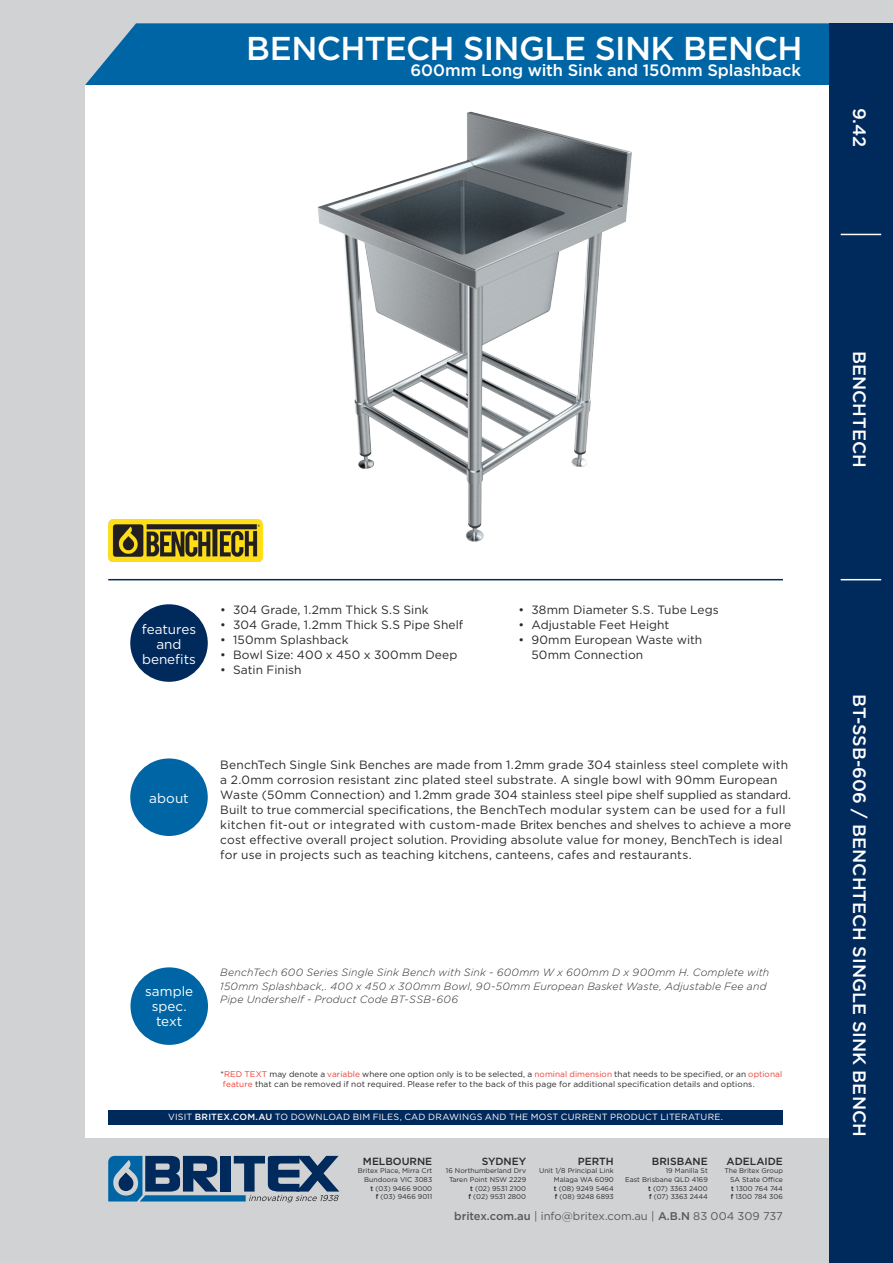
<style>
.page{position:relative;width:893px;height:1263px;background:#d1d2d4}
.page>*{position:absolute;margin:0;border:0;box-sizing:border-box;transform-origin:0 0}
.HEADING_RA{font:500 33px "Gotham";letter-spacing:-.02em;color:#fff}
.banner_text{font:500 18px "Gotham";color:#fff}
.HEADING{font:500 16.5px "Gotham";letter-spacing:-.005em;color:#fff}
.banner_text-2{font:13.5px/15px "Gotham";color:#fff;text-align:center}
.BODY_COPY{font:12px/15px "Gotham";letter-spacing:.01em;color:#2b292a}
.t1{font:11.25px "Gotham";color:#57585a}
.SPECTEXT{font:italic 300 10.5px/13.5px "Gotham";letter-spacing:.02em;color:#2b292a}
.address_city{font:500 10.35px "Gotham";color:#2b292a}
.t2{font:9px "Gotham";letter-spacing:.02em;color:#fff}
.t3{font:8.25px/10.5px "Gotham";letter-spacing:.01em;color:#2b292a}
.address{font:6.9px/8.7px "Gotham";color:#2b292a;text-align:justify}
.address_city-2{font:6.9px/8.7px "Gotham";color:#2b292a;text-align:right}
.s1{color:#ee3e34}
.s2{font-weight:500}
</style>
<div class="page">
<div style="left:85px;top:23px;width:744px;height:62px;background:#0065a4"></div>
<div style="left:85px;top:85px;width:754px;height:1052px;background:#fff"></div>
<div style="left:829px;top:23px;width:64px;height:1240px;background:#00295c"></div>
<div style="left:130px;top:604px;width:78px;height:78px;background:#00295c;border-radius:50%"></div>
<div style="left:130px;top:758px;width:78px;height:78px;background:#0065a4;border-radius:50%"></div>
<div style="left:130px;top:967px;width:78px;height:78px;background:#0065a4;border-radius:50%"></div>
<hr style="left:841px;top:579px;width:40px;height:1px;background:#fff">
<hr style="left:841px;top:234px;width:40px;height:1px;background:#fff">
<div style="left:108px;top:1110px;width:675px;height:14px;background:#00295c"></div>
<svg style="left:108px;top:1156px;width:231px;height:46px"></svg>
<hr style="left:108px;top:579px;width:675px;height:1px;background:#00295c">
<img style="left:108px;top:519px;width:155px;height:42px">
<img style="left:317px;top:111px;width:315px;height:431px">
<p class="HEADING_RA" style="left:246px;top:29px;width:558px">BENCHTECH SINGLE SINK BENCH</p>
<p class="HEADING" style="left:410px;top:61px;width:392px">600mm Long with Sink and 150mm Splashback</p>
<p class="banner_text" style="left:870px;top:108px;width:41px;rotate:90deg">9.42</p>
<p class="banner_text-2" style="left:142px;top:621px;width:56px">features and benefits</p>
<p class="BODY_COPY" style="left:220px;top:602px;width:210px">• 304 Grade, 1.2mm Thick S.S Sink</p>
<p class="BODY_COPY" style="left:220px;top:617px;width:245px">• 304 Grade, 1.2mm Thick S.S Pipe Shelf</p>
<p class="BODY_COPY" style="left:220px;top:632px;width:130px">• 150mm Splashback</p>
<p class="BODY_COPY" style="left:220px;top:647px;width:239px">• Bowl Size: 400 x 450 x 300mm Deep</p>
<p class="BODY_COPY" style="left:220px;top:662px;width:83px">• Satin Finish</p>
<p class="BODY_COPY" style="left:519px;top:602px;width:202px">• 38mm Diameter S.S. Tube Legs</p>
<p class="BODY_COPY" style="left:519px;top:617px;width:152px">• Adjustable Feet Height</p>
<p class="BODY_COPY" style="left:531px;top:632px;width:172px;text-indent:-13px">• 90mm European Waste with<br>50mm Connection</p>
<p class="banner_text-2" style="left:149px;top:790px;width:41px">about</p>
<p class="BODY_COPY" style="left:220px;top:757px;width:572px">BenchTech Single Sink Benches are made from 1.2mm grade 304 stainless steel complete with a 2.0mm corrosion resistant zinc plated steel substrate. A single bowl with 90mm European Waste (50mm Connection) and 1.2mm grade 304 stainless steel pipe shelf supplied as standard.<br>Built to true commercial specifications, the BenchTech modular system can be used for a full kitchen fit-out or integrated with custom-made Britex benches and shelves to achieve a more cost effective overall project solution. Providing absolute value for money, BenchTech is ideal for use in projects such as teaching kitchens, canteens, cafes and restaurants.</p>
<p class="banner_text-2" style="left:145px;top:983px;width:50px">sample spec. text</p>
<p class="SPECTEXT" style="left:220px;top:965px;width:551px">BenchTech 600 Series Single Sink Bench with Sink - 600mm W x 600mm D x 900mm H. Complete with<br>150mm Splashback,. 400 x 450 x 300mm Bowl, 90-50mm European Basket Waste, Adjustable Fee and<br>Pipe Undershelf - Product Code BT-SSB-606</p>
<p class="t3" style="left:220px;top:1068px;width:563px">*<span class="s1">RED TEXT</span> may denote a <span class="s1">variable</span> where one option only is to be selected, a <span class="s1">nominal dimension</span> that needs to be specified, or an <span class="s1">optional feature</span> that can be removed if not required. Please refer to the back of this page for additional specification details and options.</p>
<p class="t2" style="left:168px;top:1112px;width:556px">VISIT <span class="s2">BRITEX.COM.AU</span> TO DOWNLOAD BIM FILES, CAD DRAWINGS AND THE MOST CURRENT PRODUCT LITERATURE.</p>
<p class="address_city" style="left:363px;top:1155px;width:71px">MELBOURNE</p>
<p class="address" style="left:358px;top:1166px;width:76px">Britex Place, Mirra Crt</p>
<p class="address" style="left:364px;top:1175px;width:69px">Bundoora VIC 3083</p>
<p class="address" style="left:371px;top:1184px;width:63px"><span class="s2">t</span> (03) 9466 9000</p>
<p class="address" style="left:376px;top:1192px;width:58px"><span class="s2">f</span> (03) 9466 9011</p>
<p class="address_city" style="left:482px;top:1155px;width:46px">SYDNEY</p>
<p class="address" style="left:446px;top:1166px;width:82px">16 Northumberland Drv</p>
<p class="address" style="left:449px;top:1175px;width:79px">Taren Point NSW 2229</p>
<p class="address" style="left:470px;top:1184px;width:58px"><span class="s2">t</span> (02) 9531 2100</p>
<p class="address" style="left:468px;top:1192px;width:59px"><span class="s2">f</span> (02) 9531 2800</p>
<p class="address_city" style="left:578px;top:1155px;width:38px">PERTH</p>
<p class="address" style="left:554px;top:1166px;width:61px;text-indent:-15px">Unit 1/8 Principal Link Malaga WA 6090 <span class="s2">t</span> (08) 9249 5464</p>
<p class="address" style="left:555px;top:1192px;width:61px"><span class="s2">f</span> (08) 9248 6893</p>
<p class="address_city" style="left:652px;top:1155px;width:57px">BRISBANE</p>
<p class="address" style="left:666px;top:1166px;width:44px">19 Manilla St</p>
<p class="address" style="left:625px;top:1175px;width:84px">East Brisbane QLD 4169</p>
<p class="address" style="left:648px;top:1184px;width:61px"><span class="s2">t</span> (07) 3363 2400</p>
<p class="address" style="left:649px;top:1192px;width:60px"><span class="s2">f</span> (07) 3363 2444</p>
<p class="address_city" style="left:727px;top:1155px;width:58px">ADELAIDE</p>
<p class="address_city-2" style="left:724px;top:1166px;width:60px">The Britex Group<br>SA State Office</p>
<p class="address" style="left:731px;top:1184px;width:53px"><span class="s2">t</span> 1300 764 744</p>
<p class="address" style="left:731px;top:1192px;width:54px"><span class="s2">f</span> 1300 784 306</p>
<p class="t1" style="left:454px;top:1210px;width:330px"><span class="s2">britex.com.au</span> | info@britex.com.au | <span class="s2">A.B.N</span> 83 004 309 737</p>
<p class="banner_text" style="left:870px;top:351px;width:118px;rotate:90deg">BENCHTECH</p>
<p class="banner_text" style="left:870px;top:694px;width:444px;rotate:90deg">BT-SSB-606 / BENCHTECH SINGLE SINK BENCH</p>
</div>
